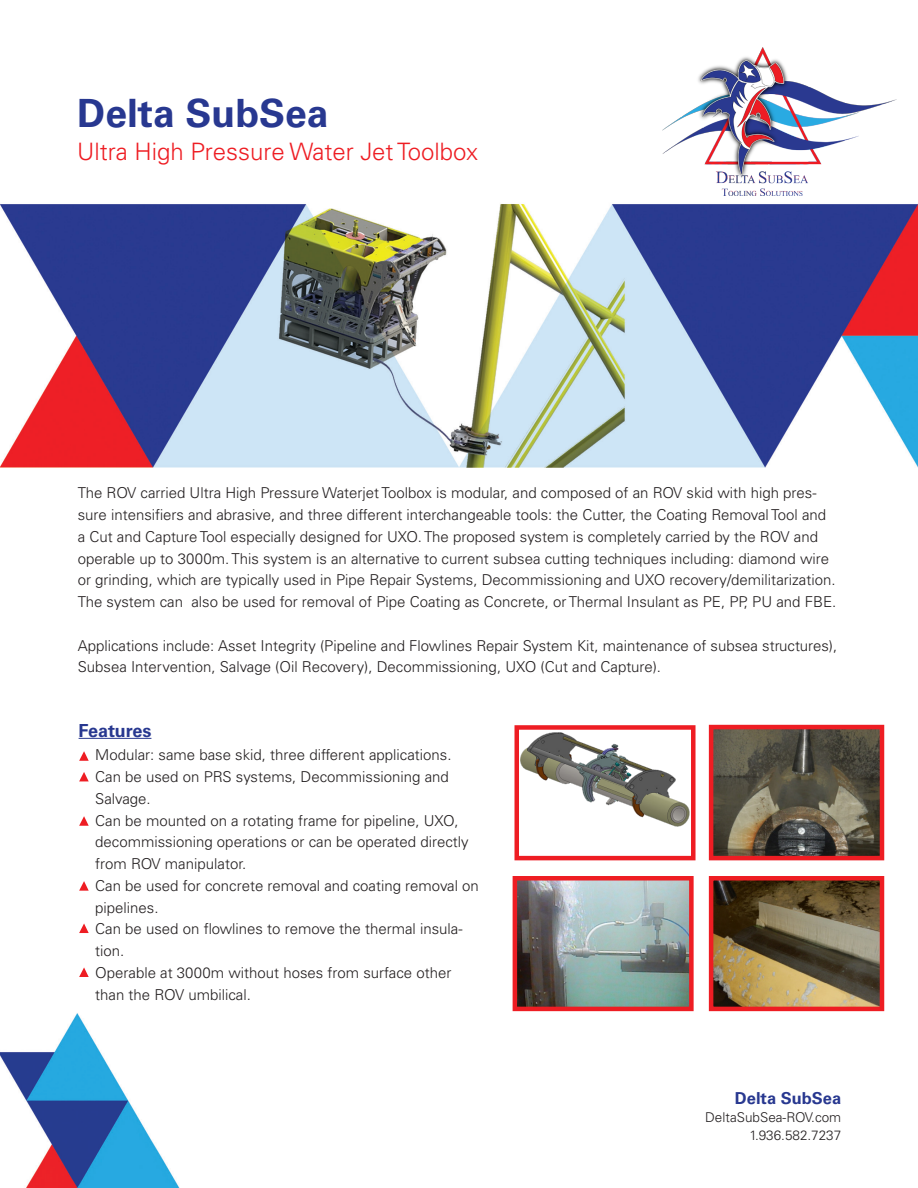
<style>
.page{position:relative;width:918px;height:1188px;background:#fff}
.page>*{position:absolute;margin:0;border:0;box-sizing:border-box;transform-origin:0 0}
.t1{font:700 39px "Univers LT Std";color:#283890}
.t2{font:300 24px "Univers LT Std";color:#ee1d23}
.t3{font:700 18px "Univers LT Std";color:#283890}
.t4{font:700 16.5px "Univers LT Std";color:#283890}
.t5{font:300 15px/21.8px "Univers LT Std";color:#231f20}
.t6{font:300 13.5px "Univers LT Std";color:#231f20}
</style>
<div class="page">
<img style="left:0;top:195px;width:918px;height:993px">
<img style="left:662px;top:47px;width:235px;height:148px">
<hr style="left:79px;top:738px;width:72px;height:1px;background:#283890">
<svg style="left:77px;top:691px;width:12px;height:117px"></svg>
<svg style="left:77px;top:816px;width:12px;height:47px"></svg>
<svg style="left:78px;top:873px;width:11px;height:32px"></svg>
<svg style="left:79px;top:923px;width:10px;height:10px"></svg>
<svg style="left:78px;top:961px;width:11px;height:30px"></svg>
<img style="left:520px;top:730px;width:171px;height:108px">
<div style="left:515px;top:725px;width:181px;height:135px;border:4px solid #ee1d23"></div>
<img style="left:518px;top:881px;width:171px;height:125px">
<div style="left:513px;top:876px;width:181px;height:135px;border:4px solid #ee1d23"></div>
<img style="left:714px;top:730px;width:165px;height:125px">
<div style="left:709px;top:725px;width:175px;height:135px;border:4px solid #ee1d23"></div>
<img style="left:714px;top:881px;width:165px;height:125px">
<div style="left:709px;top:876px;width:175px;height:135px;border:4px solid #ee1d23"></div>
<p class="t1" style="left:77px;top:91px;width:253px">Delta SubSea</p>
<p class="t2" style="left:77px;top:137px;width:402px">Ultra High Pressure Water Jet Toolbox</p>
<p class="t5" style="left:78px;top:482px;width:760px">The ROV carried Ultra High Pressure Waterjet Toolbox is modular, and composed of an ROV skid with high pres&shy;sure intensifiers and abrasive, and three different interchangeable tools: the Cutter, the Coating Removal Tool and a Cut and Capture Tool especially designed for UXO. The proposed system is completely carried by the ROV and operable up to 3000m. This system is an alternative to current subsea cutting techniques including: diamond wire or grinding, which are typically used in Pipe Repair Systems, Decommissioning and UXO recovery/demilitarization.<br>The system can also be used for removal of Pipe Coating as Concrete, or Thermal Insulant as PE, PP, PU and FBE.</p>
<p class="t5" style="left:78px;top:634px;width:761px">Applications include: Asset Integrity (Pipeline and Flowlines Repair System Kit, maintenance of subsea structures),<br>Subsea Intervention, Salvage (Oil Recovery), Decommissioning, UXO (Cut and Capture).</p>
<p class="t3" style="left:79px;top:720px;width:74px">Features</p>
<p class="t5" style="left:95px;top:744px;width:358px">Modular: same base skid, three different applications.</p>
<p class="t5" style="left:95px;top:766px;width:355px">Can be used on PRS systems, Decommissioning and<br>Salvage.</p>
<p class="t5" style="left:95px;top:810px;width:375px">Can be mounted on a rotating frame for pipeline, UXO, decommissioning operations or can be operated directly from ROV manipulator.</p>
<p class="t5" style="left:95px;top:875px;width:385px">Can be used for concrete removal and coating removal on pipelines.</p>
<p class="t5" style="left:95px;top:918px;width:369px">Can be used on flowlines to remove the thermal insula&shy;tion.</p>
<p class="t5" style="left:95px;top:962px;width:358px">Operable at 3000m without hoses from surface other than the ROV umbilical.</p>
<p class="t4" style="left:735px;top:1089px;width:108px">Delta SubSea</p>
<p class="t6" style="left:705px;top:1110px;width:138px">DeltaSubSea-ROV.com</p>
<p class="t6" style="left:749px;top:1128px;width:93px">1.936.582.7237</p>
</div>
